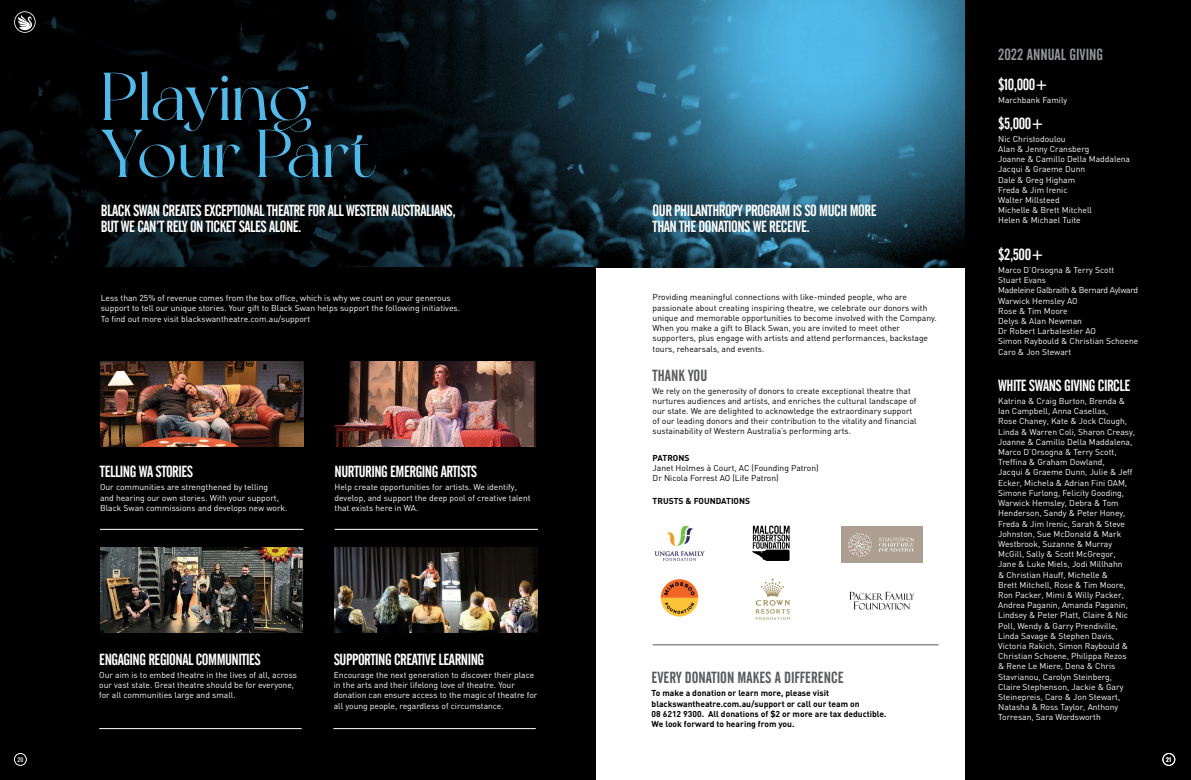
<style>
.page{position:relative;width:1191px;height:780px;background:#fff}
.page>*{position:absolute;margin:0;border:0;box-sizing:border-box;transform-origin:0 0}
.t1{font:67.5px/57px "New York";color:#51baea}
.t2{font:16px/16px "Alternate Gothic No 2 BT";letter-spacing:-.03em;color:#fff}
.t3{font:16px "Alternate Gothic No 2 BT";color:#58595b}
.t4{font:16px "Alternate Gothic No 2 BT";color:#939598}
.t5{font:8.5px/10.2px "DIN";color:#fff}
.t6{font:8.5px/10.2px "DIN";color:#000}
.t7{font:700 8.5px/10.2px "DIN";color:#000}
.t8{font:7px "Alternate Got No 3 D";color:#fff}
</style>
<div class="page">
<svg style="left:752px;top:525px;width:37px;height:36px"></svg>
<img style="left:654px;top:525px;width:51px;height:36px">
<img style="left:749px;top:0;width:216px;height:267px">
<svg style="left:0;top:0;width:749px;height:267px;background:#0b1c23"></svg>
<div style="left:0;top:267px;width:595px;height:513px;background:#000"></div>
<div style="left:965px;top:0;width:226px;height:780px;background:#000"></div>
<div style="left:1162px;top:753px;width:13px;height:12px;border:1px solid #fff;border-radius:50%"></div>
<svg style="left:14px;top:11px;width:22px;height:22px"></svg>
<div style="left:14px;top:753px;width:13px;height:12px;border:1px solid #fff;border-radius:50%"></div>
<img style="left:101px;top:362px;width:202px;height:84px">
<img style="left:334px;top:547px;width:203px;height:85px">
<img style="left:100px;top:547px;width:203px;height:85px">
<img style="left:334px;top:362px;width:202px;height:84px">
<hr style="left:334px;top:529px;width:204px;height:1px;background:#fff">
<hr style="left:100px;top:529px;width:203px;height:1px;background:#fff">
<hr style="left:333px;top:728px;width:203px;height:1px;background:#fff">
<hr style="left:99px;top:728px;width:203px;height:1px;background:#fff">
<hr style="left:652px;top:644px;width:286px;height:1px;background:#58595b">
<svg style="left:661px;top:579px;width:37px;height:37px"></svg>
<svg style="left:755px;top:578px;width:35px;height:42px"></svg>
<div style="left:841px;top:526px;width:81px;height:37px;background:#ac9e90"></div>
<svg style="left:879px;top:537px;width:35px;height:14px"></svg>
<svg style="left:848px;top:533px;width:24px;height:24px"></svg>
<img style="left:849px;top:591px;width:66px;height:19px">
<h1 class="t1" style="left:101px;top:68px;width:275px">Playing<br>Your Part</h1>
<h2 class="t2" style="left:101px;top:203px;width:356px">BLACK SWAN CREATES EXCEPTIONAL THEATRE FOR ALL WESTERN AUSTRALIANS,<br>BUT WE CAN’T RELY ON TICKET SALES ALONE.</h2>
<p class="t5" style="left:101px;top:293px;width:361px">Less than 25% of revenue comes from the box office, which is why we count on your generous support to tell our unique stories. Your gift to Black Swan helps support the following initiatives.<br>To find out more visit blackswantheatre.com.au/support</p>
<h2 class="t2" style="left:100px;top:464px;width:95px">TELLING WA STORIES</h2>
<p class="t5" style="left:100px;top:482px;width:189px">Our communities are strengthened by telling<br>and hearing our own stories. With your support,<br>Black Swan commissions and develops new work.</p>
<h2 class="t2" style="left:334px;top:464px;width:144px">NURTURING EMERGING ARTISTS</h2>
<p class="t5" style="left:334px;top:482px;width:197px">Help create opportunities for artists. We identify, develop, and support the deep pool of creative talent that exists here in WA.</p>
<h2 class="t2" style="left:99px;top:651px;width:163px">ENGAGING REGIONAL COMMUNITIES</h2>
<p class="t5" style="left:99px;top:669px;width:199px">Our aim is to embed theatre in the lives of all, across our vast state. Great theatre should be for everyone, for all communities large and small.</p>
<h2 class="t2" style="left:334px;top:651px;width:152px">SUPPORTING CREATIVE LEARNING</h2>
<p class="t5" style="left:334px;top:669px;width:205px">Encourage the next generation to discover their place in the arts and their lifelong love of theatre. Your donation can ensure access to the magic of theatre for all young people, regardless of circumstance.</p>
<h2 class="t2" style="left:652px;top:203px;width:225px">OUR PHILANTHROPY PROGRAM IS SO MUCH MORE<br>THAN THE DONATIONS WE RECEIVE.</h2>
<p class="t6" style="left:652px;top:292px;width:285px">Providing meaningful connections with like-minded people, who are passionate about creating inspiring theatre, we celebrate our donors with unique and memorable opportunities to become involved with the Company.<br>When you make a gift to Black Swan, you are invited to meet other supporters, plus engage with artists and attend performances, backstage tours, rehearsals, and events.</p>
<h2 class="t3" style="left:652px;top:366px;width:56px">THANK YOU</h2>
<p class="t6" style="left:652px;top:385px;width:265px">We rely on the generosity of donors to create exceptional theatre that nurtures audiences and artists, and enriches the cultural landscape of our state. We are delighted to acknowledge the extraordinary support of our leading donors and their contribution to the vitality and financial sustainability of Western Australia’s performing arts.</p>
<p class="t7" style="left:652px;top:452px;width:38px">PATRONS</p>
<p class="t6" style="left:652px;top:462px;width:168px">Janet Holmes à Court, AC (Founding Patron)<br>Dr Nicola Forrest AO (Life Patron)</p>
<p class="t7" style="left:652px;top:495px;width:99px">TRUSTS &amp; FOUNDATIONS</p>
<h2 class="t3" style="left:651px;top:669px;width:193px">EVERY DONATION MAKES A DIFFERENCE</h2>
<p class="t7" style="left:651px;top:687px;width:236px">To make a donation or learn more, please visit blackswantheatre.com.au/support or call our team on<br>08 6212 9300. All donations of $2 or more are tax deductible.<br>We look forward to hearing from you.</p>
<h2 class="t4" style="left:998px;top:46px;width:107px">2022 ANNUAL GIVING</h2>
<h2 class="t2" style="left:998px;top:76px;width:52px">$10,000+</h2>
<p class="t5" style="left:998px;top:94px;width:71px">Marchbank Family</p>
<h2 class="t2" style="left:998px;top:115px;width:48px">$5,000+</h2>
<p class="t5" style="left:998px;top:133px;width:133px">Nic Christodoulou<br>Alan &amp; Jenny Cransberg<br>Joanne &amp; Camillo Della Maddalena<br>Jacqui &amp; Graeme Dunn<br>Dale &amp; Greg Higham<br>Freda &amp; Jim Irenic<br>Walter Millsteed<br>Michelle &amp; Brett Mitchell<br>Helen &amp; Michael Tuite</p>
<h2 class="t2" style="left:998px;top:246px;width:47px">$2,500+</h2>
<p class="t5" style="left:998px;top:264px;width:142px">Marco D’Orsogna &amp; Terry Scott<br>Stuart Evans<br>Madeleine Galbraith &amp; Bernard Aylward<br>Warwick Hemsley AO<br>Rose &amp; Tim Moore<br>Delys &amp; Alan Newman<br>Dr Robert Larbalestier AO<br>Simon Raybould &amp; Christian Schoene<br>Caro &amp; Jon Stewart</p>
<h2 class="t2" style="left:998px;top:377px;width:134px">WHITE SWANS GIVING CIRCLE</h2>
<p class="t5" style="left:998px;top:395px;width:138px">Katrina &amp; Craig Burton, Brenda &amp;<br>Ian Campbell, Anna Casellas,<br>Rose Chaney, Kate &amp; Jock Clough,<br>Linda &amp; Warren Coli, Sharon Creasy,<br>Joanne &amp; Camillo Della Maddalena,<br>Marco D’Orsogna &amp; Terry Scott,<br>Treffina &amp; Graham Dowland,<br>Jacqui &amp; Graeme Dunn, Julie &amp; Jeff<br>Ecker, Michela &amp; Adrian Fini OAM,<br>Simone Furlong, Felicity Gooding,<br>Warwick Hemsley, Debra &amp; Tom<br>Henderson, Sandy &amp; Peter Honey,<br>Freda &amp; Jim Irenic, Sarah &amp; Steve<br>Johnston, Sue McDonald &amp; Mark<br>Westbrook, Suzanne &amp; Murray<br>McGill, Sally &amp; Scott McGregor,<br>Jane &amp; Luke Miels, Jodi Millhahn<br>&amp; Christian Hauff, Michelle &amp;<br>Brett Mitchell, Rose &amp; Tim Moore,<br>Ron Packer, Mimi &amp; Willy Packer,<br>Andrea Paganin, Amanda Paganin,<br>Lindsey &amp; Peter Platt, Claire &amp; Nic<br>Poll, Wendy &amp; Garry Prendiville,<br>Linda Savage &amp; Stephen Davis,<br>Victoria Rakich, Simon Raybould &amp;<br>Christian Schoene, Philippa Rezos &amp; Rene Le Miere, Dena &amp; Chris<br>Stavrianou, Carolyn Steinberg,<br>Claire Stephenson, Jackie &amp; Gary<br>Steinepreis, Caro &amp; Jon Stewart,<br>Natasha &amp; Ross Taylor, Anthony<br>Torresan, Sara Wordsworth</p>
<p class="t8" style="left:18px;top:755px;width:7px">20</p>
<p class="t8" style="left:1166px;top:755px;width:7px">21</p>
</div>
